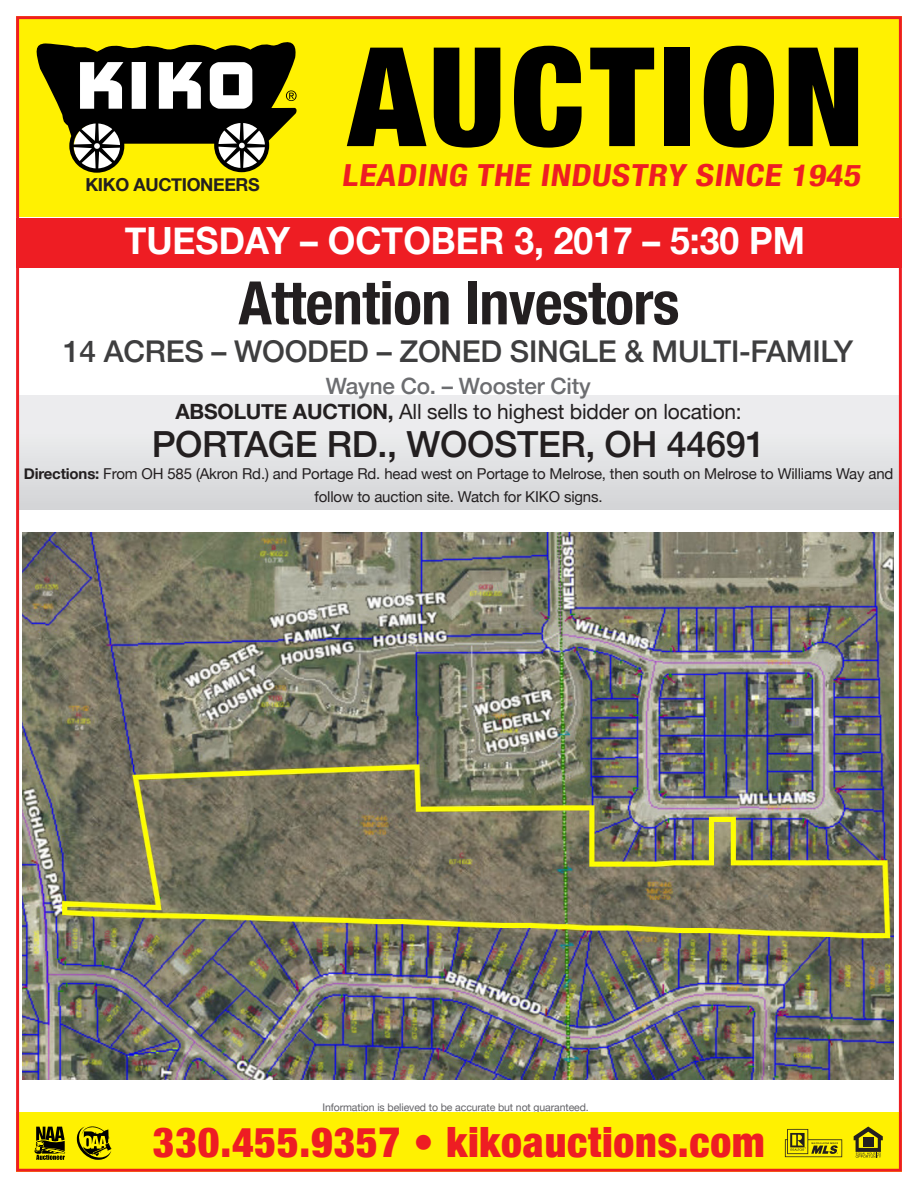
<style>
.page{position:relative;width:918px;height:1188px;background:#fff}
.page>*{position:absolute;margin:0;border:0;box-sizing:border-box;transform-origin:0 0}
.t1{font:900 condensed 137.85px "Helvetica Neue";letter-spacing:.04em;color:#000}
.t2{font:700 condensed 60px "Helvetica Neue";letter-spacing:-.01em;color:#231f20}
.t3{font:900 condensed 41.7px "Helvetica Neue";letter-spacing:.02em;color:#ee1d23}
.t4{font:700 37.5px "Helvetica Neue";color:#fff;scale:.95 1}
.t5{font:500 36px "Helvetica Neue";letter-spacing:-.01em;color:#231f20}
.t6{font:700 condensed 30.45px "Helvetica Neue";color:#ee1d23;scale:1.15 1}
.t7{font:500 30px "Helvetica Neue";letter-spacing:-.01em;color:#3e3e3f}
.t8{font:500 22.5px "Helvetica Neue";letter-spacing:-.01em;color:#6c6d70}
.t9{font:21px "Helvetica Neue";letter-spacing:-.01em;color:#231f20}
.t10{font:700 17.85px "Helvetica Neue";letter-spacing:-.02em;color:#231f20}
.t11{font:15px/22.5px "Helvetica Neue";letter-spacing:-.01em;color:#231f20;text-align:center}
.t12{font:10.5px "Helvetica Neue";letter-spacing:-.01em;color:#636366}
.s1{font-weight:700}
</style>
<div class="page">
<img style="left:16px;top:16px;width:886px;height:1156px">
<svg style="left:34px;top:1127px;width:31px;height:33px"></svg>
<svg style="left:34px;top:39px;width:263px;height:134px"></svg>
<svg style="left:77px;top:1126px;width:34px;height:34px"></svg>
<p class="t10" style="left:85px;top:171px;width:176px">KIKO AUCTIONEERS</p>
<p class="t1" style="left:348px;top:-16px;width:517px">AUCTION</p>
<p class="t6" style="left:341px;top:150px;width:458px">LEADING THE INDUSTRY SINCE 1945</p>
<p class="t4" style="left:125px;top:212px;width:718px">TUESDAY – OCTOBER 3, 2017 – 5:30 PM</p>
<p class="t2" style="left:239px;top:253px;width:442px">Attention Investors</p>
<p class="t7" style="left:63px;top:327px;width:792px">14 ACRES – WOODED – ZONED SINGLE &amp; MULTI-FAMILY</p>
<p class="t8" style="left:326px;top:368px;width:266px">Wayne Co. – Wooster City</p>
<p class="t9" style="left:175px;top:397px;width:568px"><span class="s1">ABSOLUTE AUCTION,</span> All sells to highest bidder on location:</p>
<p class="t5" style="left:152px;top:415px;width:615px">PORTAGE RD., WOOSTER, OH 44691</p>
<p class="t11" style="left:24px;top:463px;width:871px"><span class="s1">Directions:</span> From OH 585 (Akron Rd.) and Portage Rd. head west on Portage to Melrose, then south on Melrose to Williams Way and follow to auction site. Watch for KIKO signs.</p>
<p class="t12" style="left:322px;top:1100px;width:268px">Information is believed to be accurate but not guaranteed.</p>
<p class="t3" style="left:153px;top:1107px;width:613px">330.455.9357 • kikoauctions.com</p>
</div>
